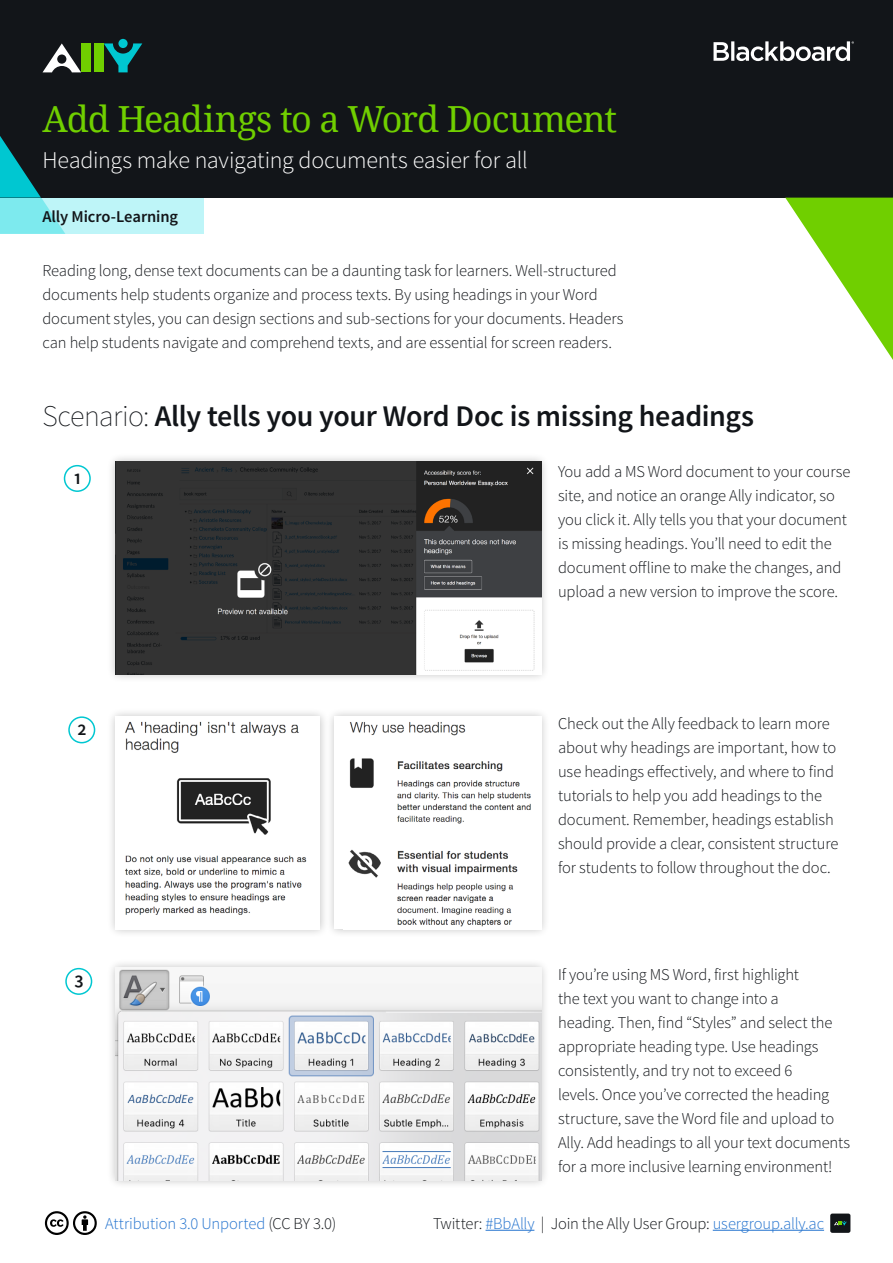
<style>
.page{position:relative;width:893px;height:1263px;background:#fff}
.page>*{position:absolute;margin:0;border:0;box-sizing:border-box;transform-origin:0 0}
.h1_-_Green{font:36px "Noto Serif";letter-spacing:-.03em;color:#70cf00}
.t1{font:600 30px "Source Sans Pro";letter-spacing:-.015em;color:#121519}
.SubHeading{font:300 24px "Source Sans Pro";letter-spacing:-.015em;color:#fff}
.t2{font:600 18px "Source Sans Pro";color:#121519}
.Paragraph{font:300 16.5px/24px "Source Sans Pro";letter-spacing:-.01em;color:#121519}
.Paragraph-2{font:300 16.5px "Source Sans Pro";letter-spacing:-.01em;color:#2272ce}
.t3{font:600 16.5px "Source Sans Pro";letter-spacing:-.01em;color:#121519}
.s1{font-weight:200}
.s2{color:#121519}
.s3{color:#2272ce}
</style>
<div class="page">
<div style="left:0;top:198px;width:204px;height:36px;background:#bef5f8"></div>
<div style="left:0;top:0;width:893px;height:198px;background:#121519"></div>
<svg style="left:785px;top:198px;width:108px;height:162px"></svg>
<svg style="left:713px;top:41px;width:141px;height:20px"></svg>
<svg style="left:104px;top:39px;width:38px;height:33px"></svg>
<svg style="left:0;top:43px;width:81px;height:191px"></svg>
<div style="left:81px;top:43px;width:9px;height:29px;background:#70cf00"></div>
<div style="left:95px;top:43px;width:9px;height:29px;background:#70cf00"></div>
<div style="left:830px;top:1213px;width:20px;height:20px;background:#121519;border-radius:2px"></div>
<svg style="left:834px;top:1221px;width:13px;height:4px"></svg>
<svg style="left:44px;top:1211px;width:53px;height:24px"></svg>
<div style="left:64px;top:465px;width:27px;height:27px;border:2px solid #00c7d1;border-radius:50%"></div>
<div style="left:107px;top:452px;width:443px;height:231px;background:#000;opacity:.25"></div>
<img style="left:116px;top:461px;width:425px;height:213px">
<div style="left:68px;top:716px;width:27px;height:27px;border:2px solid #00c7d1;border-radius:50%"></div>
<div style="left:107px;top:707px;width:222px;height:231px;background:#000;opacity:.25"></div>
<img style="left:116px;top:716px;width:204px;height:213px">
<div style="left:326px;top:707px;width:224px;height:231px;background:#000;opacity:.25"></div>
<div style="left:335px;top:716px;width:206px;height:213px;background:#fff"></div>
<img style="left:348px;top:722px;width:183px;height:205px">
<div style="left:65px;top:968px;width:27px;height:27px;border:2px solid #00c7d1;border-radius:50%"></div>
<div style="left:107px;top:958px;width:443px;height:232px;background:#000;opacity:.25"></div>
<img style="left:116px;top:968px;width:425px;height:212px">
<hr style="left:486px;top:1230px;width:48px;height:1px;background:#2272ce">
<hr style="left:713px;top:1230px;width:111px;height:1px;background:#2272ce">
<h1 class="h1_-_Green" style="left:43px;top:94px;width:576px">Add Headings to a Word Document</h1>
<p class="SubHeading" style="left:43px;top:145px;width:487px">Headings make navigating documents easier for all</p>
<p class="t3" style="left:43px;top:206px;width:137px">Ally Micro-Learning</p>
<p class="Paragraph" style="left:42px;top:259px;width:583px">Reading long, dense text documents can be a daunting task for learners. Well-structured documents help students organize and process texts. By using headings in your Word document styles, you can design sections and sub-sections for your documents. Headers can help students navigate and comprehend texts, and are essential for screen readers.</p>
<h2 class="t1" style="left:42px;top:398px;width:713px"><span class="s1">Scenario:</span> Ally tells you your Word Doc is missing headings</h2>
<p class="t2" style="left:74px;top:466px;width:9px">1</p>
<p class="Paragraph" style="left:558px;top:460px;width:294px">You add a MS Word document to your course site, and notice an orange Ally indicator, so you click it. Ally tells you that your document is missing headings. You’ll need to edit the document offline to make the changes, and upload a new version to improve the score.</p>
<p class="t2" style="left:78px;top:718px;width:11px">2</p>
<p class="Paragraph" style="left:558px;top:711px;width:282px">Check out the Ally feedback to learn more about why headings are important, how to use headings effectively, and where to find tutorials to help you add headings to the document. Remember, headings establish should provide a clear, consistent structure for students to follow throughout the doc.</p>
<p class="t2" style="left:74px;top:969px;width:11px">3</p>
<p class="Paragraph" style="left:558px;top:963px;width:294px">If you’re using MS Word, first highlight<br>the text you want to change into a<br>heading. Then, find “Styles” and select the appropriate heading type. Use headings consistently, and try not to exceed 6<br>levels. Once you’ve corrected the heading structure, save the Word file and upload to Ally. Add headings to all your text documents for a more inclusive learning environment!</p>
<p class="Paragraph-2" style="left:105px;top:1213px;width:233px">Attribution 3.0 Unported <span class="s2">(CC BY 3.0)</span></p>
<p class="Paragraph" style="left:433px;top:1211px;width:392px">Twitter: <span class="s3">#BbAlly</span> | Join the Ally User Group: <span class="s3">usergroup.ally.ac</span></p>
</div>
